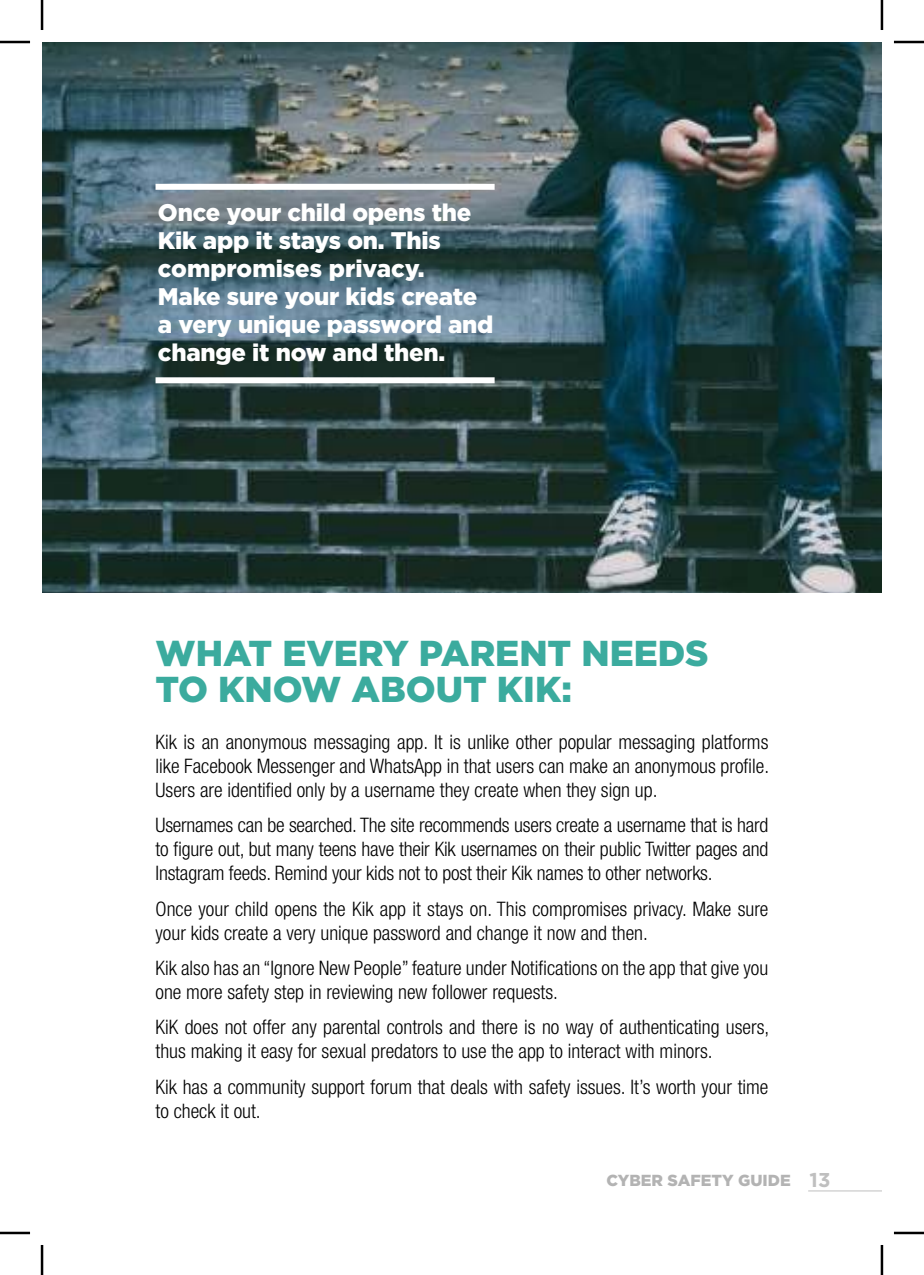
<style>
.page{position:relative;width:924px;height:1275px;background:#fff}
.page>*{position:absolute;margin:0;border:0;box-sizing:border-box;transform-origin:0 0}
.t1{font:900 36px/36px "Gotham";color:#3bab9e}
.t2{font:900 24px/28px "Gotham";letter-spacing:-.01em;color:#fff}
.t3{font:300 condensed 20px/24px "Helvetica Neue";color:#000}
.t4{font:900 16px "Gotham";color:#b3b3b3}
.s1{font-weight:700;font-size:20px;color:#bfbfbf}
</style>
<div class="page">
<hr style="left:807px;top:1190px;width:74px;height:1px;background:#bfbfbf">
<img style="left:42px;top:42px;width:839px;height:550px">
<div style="left:155px;top:184px;width:339px;height:6px;background:#fff"></div>
<div style="left:155px;top:377px;width:339px;height:6px;background:#fff"></div>
<hr style="left:0;top:41px;width:30px;height:2px;background:#000">
<hr style="left:893px;top:41px;width:30px;height:2px;background:#000">
<hr style="left:0;top:1231px;width:30px;height:3px;background:#000">
<hr style="left:893px;top:1231px;width:30px;height:3px;background:#000">
<hr style="left:41px;top:0;width:2px;height:30px;background:#000">
<hr style="left:41px;top:1245px;width:2px;height:30px;background:#000">
<hr style="left:880px;top:0;width:2px;height:30px;background:#000">
<hr style="left:880px;top:1245px;width:2px;height:30px;background:#000">
<p class="t2" style="left:158px;top:200px;width:337px">Once your child opens the<br>Kik app it stays on. This compromises privacy.<br>Make sure your kids create a very unique password and change it now and then.</p>
<h1 class="t1" style="left:155px;top:637px;width:554px">WHAT EVERY PARENT NEEDS<br>TO KNOW ABOUT KIK:</h1>
<p class="t3" style="left:155px;top:731px;width:614px;text-align:justify">Kik is an anonymous messaging app. It is unlike other popular messaging platforms like Facebook Messenger and WhatsApp in that users can make an anonymous profile.<br>Users are identified only by a username they create when they sign up.</p>
<p class="t3" style="left:155px;top:815px;width:614px;text-align:justify">Usernames can be searched. The site recommends users create a username that is hard to figure out, but many teens have their Kik usernames on their public Twitter pages and Instagram feeds. Remind your kids not to post their Kik names to other networks.</p>
<p class="t3" style="left:155px;top:898px;width:614px">Once your child opens the Kik app it stays on. This compromises privacy. Make sure your kids create a very unique password and change it now and then.</p>
<p class="t3" style="left:155px;top:957px;width:614px">Kik also has an “Ignore New People” feature under Notifications on the app that give you one more safety step in reviewing new follower requests.</p>
<p class="t3" style="left:155px;top:1017px;width:615px">KiK does not offer any parental controls and there is no way of authenticating users, thus making it easy for sexual predators to use the app to interact with minors.</p>
<p class="t3" style="left:155px;top:1076px;width:614px">Kik has a community support forum that deals with safety issues. It’s worth your time to check it out.</p>
<p class="t4" style="left:606px;top:1173px;width:225px">CYBER SAFETY GUIDE <span class="s1">13</span></p>
</div>
